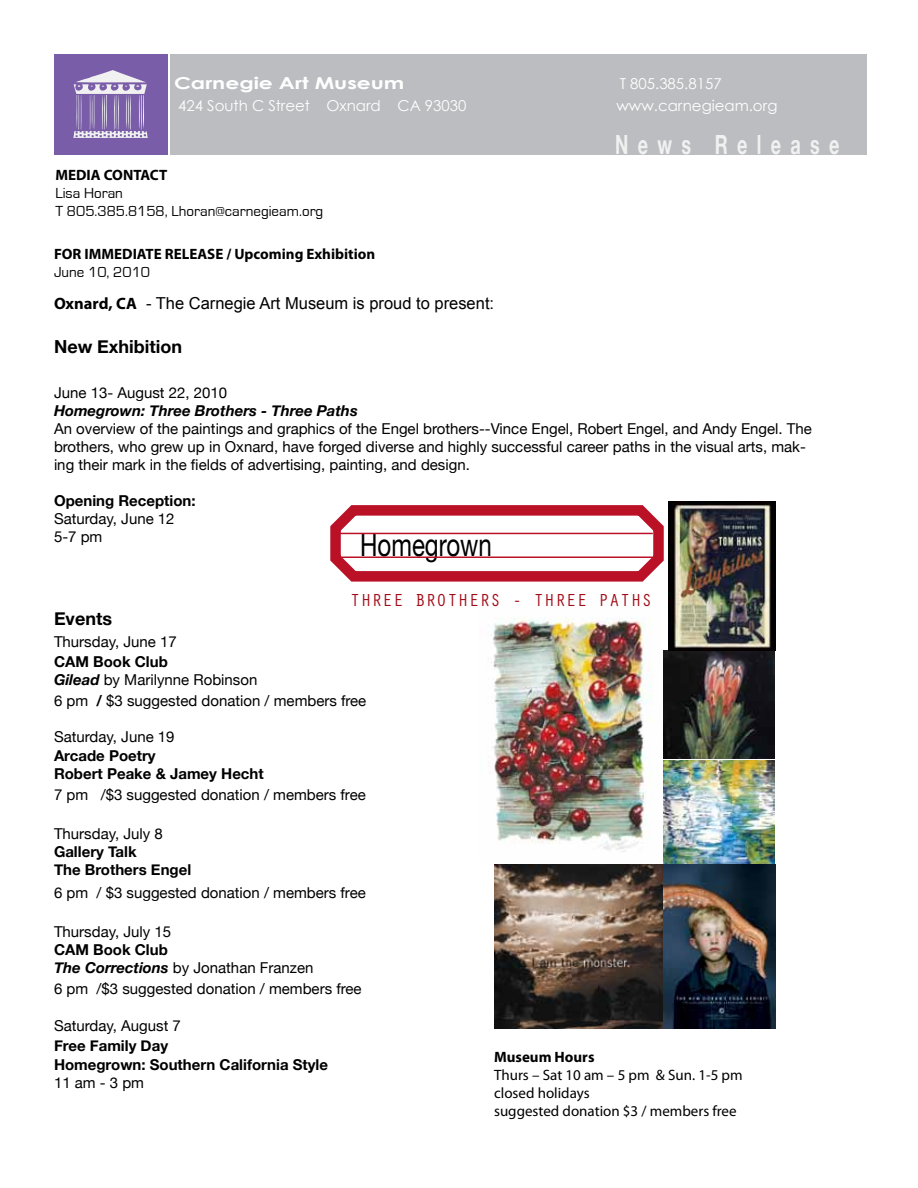
<style>
.page{position:relative;width:918px;height:1188px;background:#fff}
.page>*{position:absolute;margin:0;border:0;box-sizing:border-box;transform-origin:0 0}
.t1{font:31.35px "Helvetica Neue";color:#000;scale:.77 1}
.t2{font:700 26.4px "Helvetica Neue";letter-spacing:.52em;color:#f1f1f2;scale:.68 1}
.t3{font:18px "Orator Std";color:#a20b17}
.t4{font:700 18px "Helvetica Neue";color:#000}
.t5{font:16.5px "Arial";color:#000}
.t6{font:700 16.5px "Century Gothic";color:#fff;scale:1.32 1}
.t7{font:15px/18px "Helvetica Neue";color:#000}
.t8{font:700 15px/18px "Helvetica Neue";color:#000}
.t9{font:15px/18px "Myriad Pro";color:#000}
.t10{font:700 15px "Myriad Pro";color:#000}
.t11{font:15px "Century Gothic";color:#fff}
.t12{font:15px/18px "Eurostile";color:#000}
.t13{font:italic 700 15px "Helvetica Neue";color:#000}
.s1{font-family:"Myriad Pro";font-weight:700}
.s2{font-weight:700}
.s3{font-weight:700;font-style:italic}
</style>
<div class="page">
<div style="left:171px;top:54px;width:696px;height:100px;background:#bbbdc0"></div>
<div style="left:54px;top:54px;width:113px;height:100px;background:#7a5da8"></div>
<svg style="left:73px;top:70px;width:75px;height:68px"></svg>
<img style="left:488px;top:617px;width:164px;height:235px">
<img style="left:494px;top:865px;width:260px;height:164px">
<img style="left:664px;top:650px;width:111px;height:215px">
<svg style="left:330px;top:505px;width:334px;height:77px"></svg>
<hr style="left:340px;top:533px;width:313px;height:1px;background:#ba1127">
<hr style="left:340px;top:556px;width:313px;height:2px;background:#ba1127">
<img style="left:664px;top:865px;width:112px;height:163px">
<img style="left:668px;top:501px;width:107px;height:149px">
<p class="t6" style="left:174px;top:73px;width:176px">Carnegie Art Museum</p>
<p class="t11" style="left:620px;top:75px;width:103px">T 805.385.8157</p>
<p class="t11" style="left:178px;top:96px;width:290px">424 South C Street Oxnard CA 93030</p>
<p class="t11" style="left:616px;top:96px;width:162px">www.carnegieam.org</p>
<p class="t10" style="left:56px;top:165px;width:113px">MEDIA CONTACT</p>
<p class="t12" style="left:56px;top:185px;width:269px">Lisa Horan<br>T 805.385.8158, Lhoran@carnegieam.org</p>
<p class="t10" style="left:54px;top:244px;width:323px">FOR IMMEDIATE RELEASE / Upcoming Exhibition</p>
<p class="t12" style="left:54px;top:263px;width:98px">June 10, 2010</p>
<h2 class="t2" style="left:615px;top:128px;width:332px">News Release</h2>
<p class="t5" style="left:54px;top:294px;width:442px"><span class="s1">Oxnard, CA</span> - The Carnegie Art Museum is proud to present:</p>
<p class="t4" style="left:54px;top:335px;width:130px">New Exhibition</p>
<p class="t7" style="left:54px;top:384px;width:175px">June 13- August 22, 2010</p>
<p class="t13" style="left:54px;top:402px;width:305px">Homegrown: Three Brothers - Three Paths</p>
<p class="t7" style="left:54px;top:420px;width:759px">An overview of the paintings and graphics of the Engel brothers--Vince Engel, Robert Engel, and Andy Engel. The brothers, who grew up in Oxnard, have forged diverse and highly successful career paths in the visual arts, mak&shy;ing their mark in the fields of advertising, painting, and design.</p>
<p class="t8" style="left:54px;top:491px;width:143px">Opening Reception:</p>
<p class="t7" style="left:54px;top:510px;width:122px">Saturday, June 12<br>5-7 pm</p>
<h1 class="t1" style="left:360px;top:527px;width:173px">Homegrown</h1>
<p class="t3" style="left:350px;top:587px;width:304px">THREE BROTHERS - THREE PATHS</p>
<p class="t4" style="left:54px;top:607px;width:60px">Events</p>
<p class="t7" style="left:54px;top:633px;width:124px">Thursday, June 17</p>
<p class="t7" style="left:54px;top:652px;width:205px"><span class="s2">CAM Book Club<br></span><span class="s3">Gilead</span> by Marilynne Robinson</p>
<p class="t7" style="left:54px;top:691px;width:314px">6 pm <span class="s2">/</span> $3 suggested donation / members free</p>
<p class="t7" style="left:54px;top:727px;width:122px">Saturday, June 19</p>
<p class="t8" style="left:54px;top:747px;width:211px">Arcade Poetry<br>Robert Peake &amp; Jamey Hecht</p>
<p class="t7" style="left:54px;top:786px;width:313px">7 pm /$3 suggested donation / members free</p>
<p class="t7" style="left:54px;top:825px;width:110px">Thursday, July 8</p>
<p class="t8" style="left:54px;top:843px;width:139px">Gallery Talk<br>The Brothers Engel</p>
<p class="t7" style="left:54px;top:883px;width:313px">6 pm / $3 suggested donation / members free</p>
<p class="t7" style="left:54px;top:922px;width:119px">Thursday, July 15</p>
<p class="t7" style="left:54px;top:940px;width:261px"><span class="s2">CAM Book Club<br></span><span class="s3">The Corrections</span> by Jonathan Franzen</p>
<p class="t7" style="left:54px;top:979px;width:309px">6 pm /$3 suggested donation / members free</p>
<p class="t7" style="left:54px;top:1017px;width:128px">Saturday, August 7</p>
<p class="t8" style="left:54px;top:1036px;width:276px;line-height:19.5px">Free Family Day<br>Homegrown: Southern California Style</p>
<p class="t7" style="left:54px;top:1074px;width:92px">11 am - 3 pm</p>
<p class="t10" style="left:494px;top:1047px;width:102px">Museum Hours</p>
<p class="t9" style="left:494px;top:1066px;width:250px">Thurs – Sat 10 am – 5 pm &amp; Sun. 1-5 pm closed holidays<br>suggested donation $3 / members free</p>
</div>
